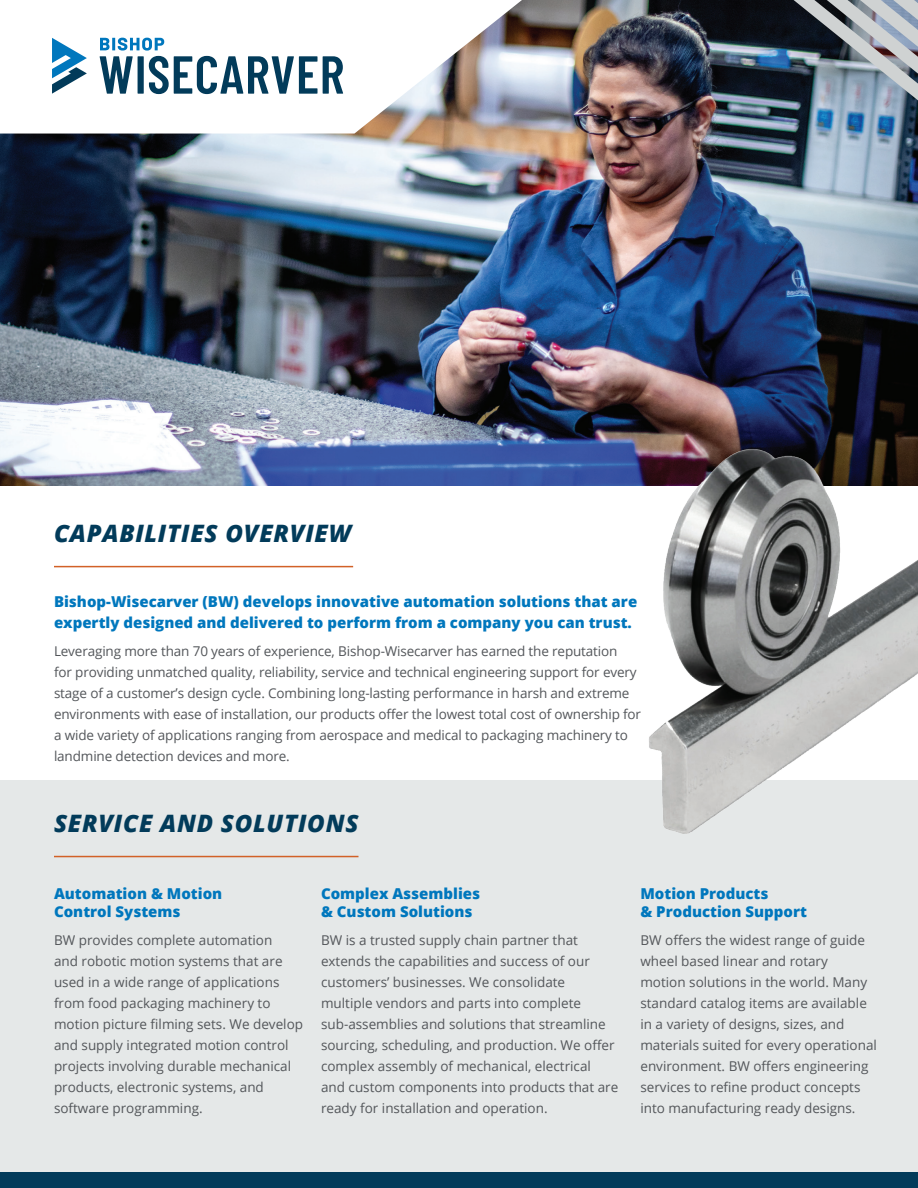
<style>
.page{position:relative;width:918px;height:1188px;background:#fff}
.page>*{position:absolute;margin:0;border:0;box-sizing:border-box;transform-origin:0 0}
.BodyHeadline{font:italic 800 24px "Open Sans";letter-spacing:.03em;color:#023b5a}
.BodyCopy{font:800 15px/18px "Open Sans";color:#0077bd}
.BodyCopy-2{font:13.5px/21px "Open Sans";color:#53565a}
</style>
<div class="page">
<div style="left:0;top:781px;width:918px;height:407px;background:#e5e8e8"></div>
<img style="left:0;top:0;width:918px;height:486px">
<svg style="left:794px;top:0;width:124px;height:100px;background:#848e97"></svg>
<svg style="left:0;top:0;width:522px;height:134px"></svg>
<svg style="left:52px;top:38px;width:35px;height:56px"></svg>
<svg style="left:100px;top:38px;width:243px;height:56px"></svg>
<hr style="left:54px;top:856px;width:304px;height:1px;background:#d26127">
<hr style="left:54px;top:566px;width:299px;height:1px;background:#d26127">
<div style="left:0;top:1173px;width:918px;height:15px;background:#023b5a"></div>
<img style="left:619px;top:412px;width:299px;height:422px">
<p class="BodyHeadline" style="left:54px;top:515px;width:299px">CAPABILITIES OVERVIEW</p>
<p class="BodyCopy" style="left:54px;top:590px;width:585px;line-height:21px">Bishop-Wisecarver (BW) develops innovative automation solutions that are expertly designed and delivered to perform from a company you can trust.</p>
<p class="BodyCopy-2" style="left:54px;top:640px;width:589px">Leveraging more than 70 years of experience, Bishop-Wisecarver has earned the reputation<br>for providing unmatched quality, reliability, service and technical engineering support for every stage of a customer’s design cycle. Combining long-lasting performance in harsh and extreme environments with ease of installation, our products offer the lowest total cost of ownership for a wide variety of applications ranging from aerospace and medical to packaging machinery to landmine detection devices and more.</p>
<p class="BodyHeadline" style="left:54px;top:805px;width:306px">SERVICE AND SOLUTIONS</p>
<p class="BodyCopy" style="left:54px;top:884px;width:170px">Automation &amp; Motion<br>Control Systems</p>
<p class="BodyCopy-2" style="left:54px;top:929px;width:251px">BW provides complete automation<br>and robotic motion systems that are used in a wide range of applications from food packaging machinery to motion picture filming sets. We develop and supply integrated motion control projects involving durable mechanical products, electronic systems, and software programming.</p>
<p class="BodyCopy" style="left:321px;top:884px;width:161px">Complex Assemblies &amp; Custom Solutions</p>
<p class="BodyCopy-2" style="left:321px;top:929px;width:299px">BW is a trusted supply chain partner that extends the capabilities and success of our customers’ businesses. We consolidate multiple vendors and parts into complete sub-assemblies and solutions that streamline sourcing, scheduling, and production. We offer complex assembly of mechanical, electrical and custom components into products that are ready for installation and operation.</p>
<p class="BodyCopy" style="left:640px;top:884px;width:168px">Motion Products<br>&amp; Production Support</p>
<p class="BodyCopy-2" style="left:640px;top:929px;width:238px">BW offers the widest range of guide wheel based linear and rotary<br>motion solutions in the world. Many standard catalog items are available in a variety of designs, sizes, and materials suited for every operational environment. BW offers engineering services to refine product concepts into manufacturing ready designs.</p>
</div>
